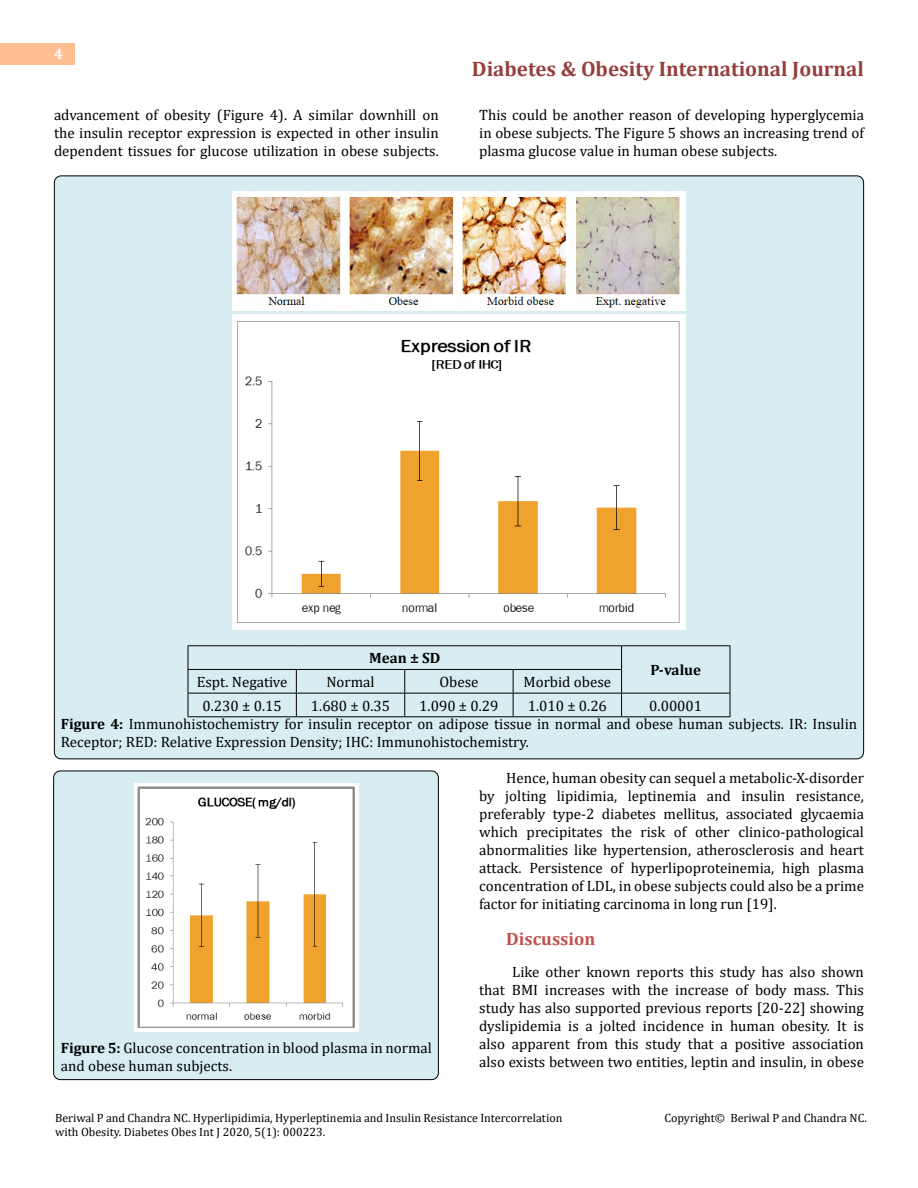
<style>
.page{position:relative;width:918px;height:1188px;background:#fff}
.page>*{position:absolute;margin:0;border:0;box-sizing:border-box;transform-origin:0 0}
.t1{font:700 21px "Cambria";color:#953f3c}
.t2{font:700 18px "Cambria";color:#c0504d}
.t3{font:15px/18px "Cambria";color:#000;text-align:justify}
.t4{font:700 15px "Cambria";color:#000}
.t5{font:700 15px "Cambria";color:#fff}
.t6{font:12px/14.4px "Cambria";color:#000}
.s1{font-weight:700}
</style>
<div class="page">
<div style="left:0;top:43px;width:75px;height:21px;background:#ffbf91"></div>
<div style="left:54px;top:771px;width:384px;height:309px;background:#d8edf2;border-radius:7px"></div>
<div style="left:53px;top:771px;width:386px;height:309px;border:1px solid #000;border-radius:7px"></div>
<div style="left:54px;top:176px;width:810px;height:583px;background:#d8edf2;border-radius:7px"></div>
<img style="left:233px;top:192px;width:452px;height:119px">
<img style="left:233px;top:315px;width:452px;height:315px">
<hr style="left:188px;top:645px;width:108px;height:1px;background:#000">
<hr style="left:296px;top:645px;width:109px;height:1px;background:#000">
<hr style="left:405px;top:645px;width:108px;height:1px;background:#000">
<hr style="left:513px;top:645px;width:109px;height:1px;background:#000">
<hr style="left:622px;top:645px;width:108px;height:1px;background:#000">
<hr style="left:188px;top:669px;width:108px;height:1px;background:#000">
<hr style="left:296px;top:669px;width:109px;height:1px;background:#000">
<hr style="left:405px;top:669px;width:108px;height:1px;background:#000">
<hr style="left:513px;top:669px;width:109px;height:1px;background:#000">
<hr style="left:188px;top:693px;width:108px;height:1px;background:#000">
<svg style="left:188px;top:646px;width:1px;height:70px"></svg>
<hr style="left:296px;top:693px;width:109px;height:1px;background:#000">
<svg style="left:296px;top:670px;width:1px;height:46px"></svg>
<hr style="left:405px;top:693px;width:108px;height:1px;background:#000">
<svg style="left:404px;top:670px;width:1px;height:46px"></svg>
<hr style="left:513px;top:693px;width:109px;height:1px;background:#000">
<svg style="left:513px;top:670px;width:1px;height:46px"></svg>
<hr style="left:622px;top:693px;width:108px;height:1px;background:#000">
<svg style="left:621px;top:646px;width:1px;height:70px"></svg>
<svg style="left:730px;top:646px;width:1px;height:70px"></svg>
<hr style="left:188px;top:716px;width:108px;height:1px;background:#000">
<hr style="left:296px;top:716px;width:109px;height:1px;background:#000">
<hr style="left:405px;top:716px;width:108px;height:1px;background:#000">
<hr style="left:513px;top:716px;width:109px;height:1px;background:#000">
<hr style="left:622px;top:716px;width:108px;height:1px;background:#000">
<img style="left:135px;top:783px;width:223px;height:249px">
<p class="t5" style="left:54px;top:44px;width:10px">4</p>
<h1 class="t1" style="left:472px;top:54px;width:394px">Diabetes &amp; Obesity International Journal</h1>
<p class="t3" style="left:54px;top:105px;width:386px">advancement of obesity (Figure 4). A similar downhill on the insulin receptor expression is expected in other insulin dependent tissues for glucose utilization in obese subjects.</p>
<p class="t3" style="left:479px;top:105px;width:386px">This could be another reason of developing hyperglycemia in obese subjects. The Figure 5 shows an increasing trend of plasma glucose value in human obese subjects.</p>
<p class="t4" style="left:369px;top:648px;width:73px">Mean ± SD</p>
<p class="t4" style="left:650px;top:660px;width:52px">P-value</p>
<p class="t3" style="left:197px;top:673px;width:92px">Espt. Negative</p>
<p class="t3" style="left:326px;top:673px;width:50px">Normal</p>
<p class="t3" style="left:439px;top:673px;width:41px">Obese</p>
<p class="t3" style="left:524px;top:673px;width:89px">Morbid obese</p>
<p class="t3" style="left:203px;top:697px;width:81px">0.230 ± 0.15</p>
<p class="t3" style="left:311px;top:697px;width:81px">1.680 ± 0.35</p>
<p class="t3" style="left:419px;top:697px;width:81px">1.090 ± 0.29</p>
<p class="t3" style="left:528px;top:697px;width:81px">1.010 ± 0.26</p>
<p class="t3" style="left:61px;top:697px;width:798px;text-align:left;text-indent:589px">0.00001<br><span class="s1">Figure 4:</span> Immunohistochemistry for insulin receptor on adipose tissue in normal and obese human subjects. IR: Insulin<br>Receptor; RED: Relative Expression Density; IHC: Immunohistochemistry.</p>
<p class="t3" style="left:61px;top:1039px;width:373px"><span class="s1">Figure 5:</span> Glucose concentration in blood plasma in normal and obese human subjects.</p>
<p class="t3" style="left:479px;top:769px;width:386px;text-indent:27px">Hence, human obesity can sequel a metabolic-X-disorder by jolting lipidimia, leptinemia and insulin resistance, preferably type-2 diabetes mellitus, associated glycaemia which precipitates the risk of other clinico-pathological abnormalities like hypertension, atherosclerosis and heart attack. Persistence of hyperlipoproteinemia, high plasma concentration of LDL, in obese subjects could also be a prime factor for initiating carcinoma in long run [19].</p>
<p class="t2" style="left:506px;top:926px;width:91px">Discussion</p>
<p class="t3" style="left:479px;top:962px;width:386px;text-indent:33px">Like other known reports this study has also shown that BMI increases with the increase of body mass. This study has also supported previous reports [20-22] showing dyslipidemia is a jolted incidence in human obesity. It is also apparent from this study that a positive association also exists between two entities, leptin and insulin, in obese</p>
<p class="t6" style="left:55px;top:1111px;width:509px">Beriwal P and Chandra NC. Hyperlipidimia, Hyperleptinemia and Insulin Resistance Intercorrelation with Obesity. Diabetes Obes Int J 2020, 5(1): 000223.</p>
<p class="t6" style="left:664px;top:1111px;width:204px">Copyright© Beriwal P and Chandra NC.</p>
</div>
